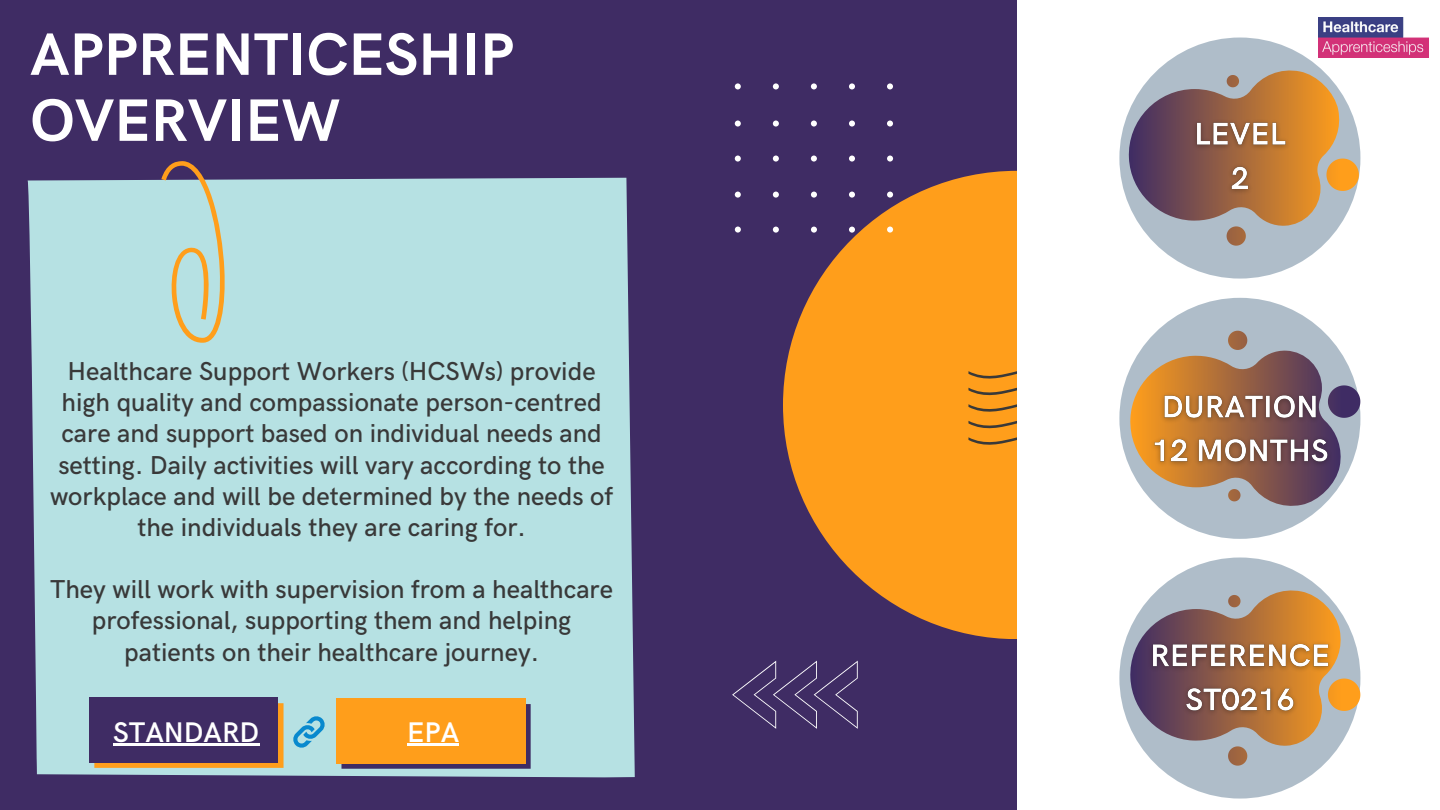
<style>
.page{position:relative;width:1440px;height:810px;background:#3f2c64}
.page>*{position:absolute;margin:0;border:0;box-sizing:border-box;transform-origin:0 0}
.t1{font:700 60px/66px "HK Grotesk";color:#fff}
.t2{font:600 28.5px "HK Grotesk";color:#fff}
.t3{font:500 26px/31.2px "HK Grotesk";color:#393939;text-align:center}
</style>
<div class="page">
<svg style="left:783px;top:171px;width:234px;height:468px;fill:#ff9e1b"></svg>
<svg style="left:735px;top:83px;width:158px;height:150px"></svg>
<svg style="left:968px;top:364px;width:49px;height:82px;background:#df8d1f"></svg>
<svg style="left:732px;top:661px;width:126px;height:68px"></svg>
<div style="left:1017px;top:0;width:423px;height:810px;background:#fff"></div>
<div style="left:1119px;top:38px;width:241px;height:241px;background:#afbdc9;border-radius:50%"></div>
<div style="left:1119px;top:298px;width:241px;height:241px;background:#afbdc9;border-radius:50%"></div>
<div style="left:1119px;top:557px;width:241px;height:242px;background:#afbdc9;border-radius:50%"></div>
<div style="left:27px;top:177px;width:608px;height:601px;background:#b6e1e3"></div>
<svg style="left:161px;top:161px;width:66px;height:182px;background:#b7c7b8"></svg>
<img style="left:1318px;top:18px;width:110px;height:39px">
<svg style="left:1129px;top:70px;width:230px;height:176px"></svg>
<svg style="left:1130px;top:331px;width:230px;height:175px"></svg>
<svg style="left:1130px;top:590px;width:230px;height:176px"></svg>
<img style="left:1188px;top:115px;width:107px;height:83px">
<svg style="left:292px;top:715px;width:33px;height:33px"></svg>
<svg style="left:94px;top:703px;width:189px;height:65px"></svg>
<div style="left:89px;top:698px;width:189px;height:64px;background:#3f2c64"></div>
<img style="left:1145px;top:388px;width:192px;height:84px">
<img style="left:1144px;top:637px;width:193px;height:84px">
<hr style="left:113px;top:743px;width:146px;height:3px;background:#fff">
<svg style="left:341px;top:704px;width:190px;height:65px"></svg>
<div style="left:336px;top:698px;width:189px;height:65px;background:#ff9e1b"></div>
<hr style="left:407px;top:743px;width:52px;height:3px;background:#fff">
<p class="t1" style="left:30px;top:24px;width:485px">APPRENTICESHIP<br>OVERVIEW</p>
<p class="t3" style="left:50px;top:357px;width:565px">Healthcare Support Workers (HCSWs) provide high quality and compassionate person-centred care and support based on individual needs and setting. Daily activities will vary according to the workplace and will be determined by the needs of the individuals they are caring for.</p>
<p class="t3" style="left:50px;top:575px;width:564px">They will work with supervision from a healthcare professional, supporting them and helping patients on their healthcare journey.</p>
<h2 class="t2" style="left:113px;top:716px;width:148px">STANDARD</h2>
<p class="t2" style="left:407px;top:716px;width:53px">EPA</p>
</div>
